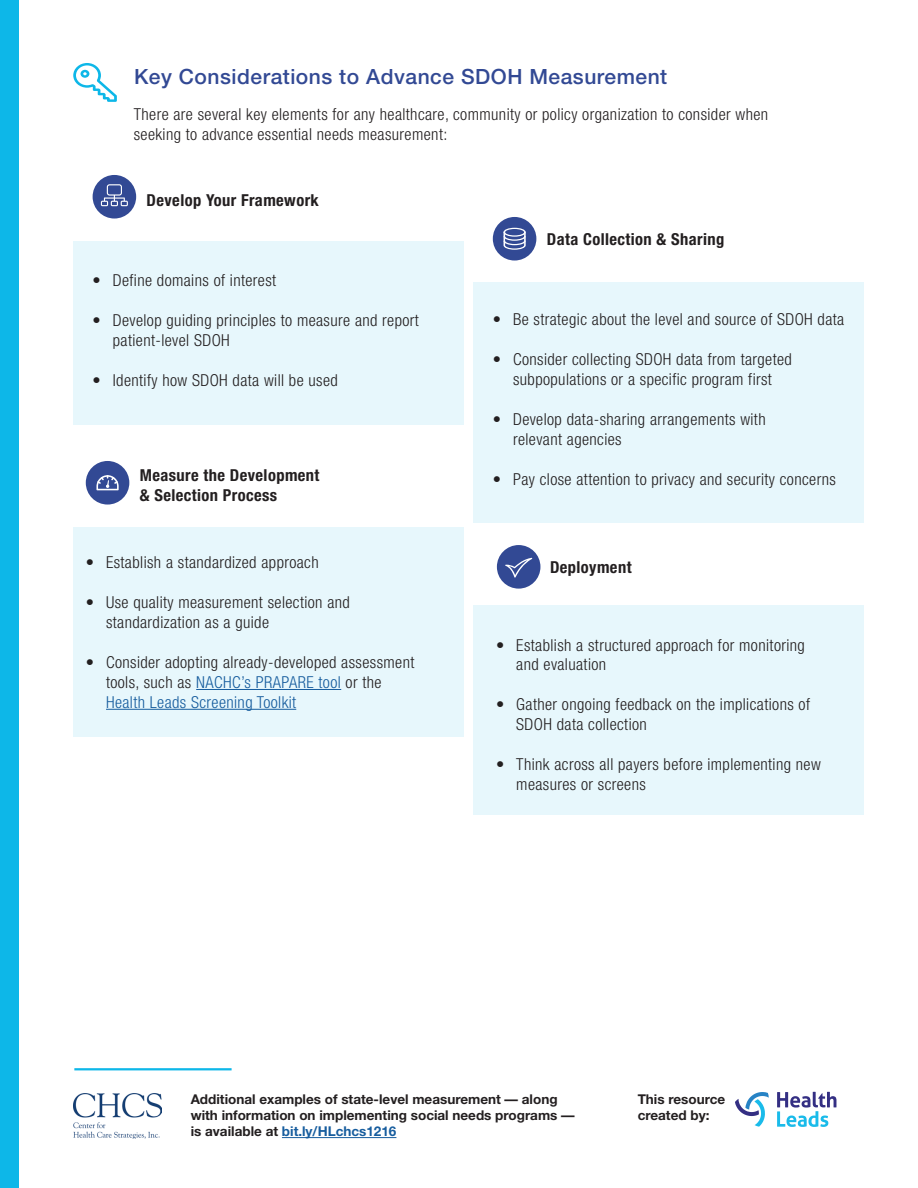
<style>
.page{position:relative;width:918px;height:1188px;background:#fff}
.page>*{position:absolute;margin:0;border:0;box-sizing:border-box;transform-origin:0 0}
.t1{font:500 21px "Helvetica Neue";letter-spacing:.025em;color:#324994}
.t2{font:300 condensed 16.5px/19.8px "Helvetica Neue";letter-spacing:.025em;color:#231f20}
.t3{font:700 condensed 16.5px "Helvetica Neue";letter-spacing:.025em;color:#231f20}
.t4{font:700 13.5px/16.2px "Helvetica Neue";color:#231f20}
.s1{color:#175d9e}
</style>
<div class="page">
<div style="left:474px;top:606px;width:390px;height:209px;background:#e7f7fc"></div>
<div style="left:474px;top:282px;width:390px;height:241px;background:#e7f7fc"></div>
<div style="left:0;top:0;width:19px;height:1188px;background:#0db7e8"></div>
<hr style="left:282px;top:1137px;width:114px;height:1px;background:#175d9e">
<hr style="left:74px;top:1068px;width:158px;height:2px;background:#0db7e8">
<svg style="left:735px;top:1092px;width:34px;height:35px"></svg>
<svg style="left:777px;top:1092px;width:59px;height:35px"></svg>
<div style="left:497px;top:545px;width:43px;height:44px;background:#324994;border-radius:50%"></div>
<div style="left:493px;top:217px;width:43px;height:44px;background:#324994;border-radius:50%"></div>
<img style="left:73px;top:1094px;width:88px;height:44px">
<svg style="left:504px;top:228px;width:22px;height:22px"></svg>
<svg style="left:505px;top:558px;width:27px;height:20px"></svg>
<div style="left:73px;top:527px;width:391px;height:209px;background:#e7f7fc"></div>
<hr style="left:196px;top:689px;width:145px;height:1px;background:#175d9e">
<hr style="left:106px;top:709px;width:190px;height:1px;background:#175d9e">
<div style="left:86px;top:461px;width:43px;height:44px;background:#324994;border-radius:50%"></div>
<svg style="left:96px;top:475px;width:23px;height:15px"></svg>
<div style="left:73px;top:241px;width:391px;height:184px;background:#e7f7fc"></div>
<div style="left:93px;top:175px;width:43px;height:44px;background:#324994;border-radius:50%"></div>
<svg style="left:101px;top:184px;width:27px;height:22px"></svg>
<svg style="left:73px;top:63px;width:44px;height:39px"></svg>
<p class="t1" style="left:134px;top:64px;width:535px">Key Considerations to Advance SDOH Measurement</p>
<p class="t2" style="left:134px;top:105px;width:636px">There are several key elements for any healthcare, community or policy organization to consider when seeking to advance essential needs measurement:</p>
<p class="t3" style="left:147px;top:190px;width:174px">Develop Your Framework</p>
<p class="t2" style="left:93px;top:270px;width:185px">• Define domains of interest</p>
<p class="t2" style="left:113px;top:310px;width:308px;text-indent:-20px">• Develop guiding principles to measure and report patient-level SDOH</p>
<p class="t2" style="left:93px;top:370px;width:247px">• Identify how SDOH data will be used</p>
<p class="t3" style="left:547px;top:229px;width:179px">Data Collection &amp; Sharing</p>
<p class="t2" style="left:493px;top:309px;width:353px">• Be strategic about the level and source of SDOH data</p>
<p class="t2" style="left:493px;top:350px;width:301px;text-align:center">• Consider collecting SDOH data from targeted subpopulations or a specific program first</p>
<p class="t2" style="left:513px;top:409px;width:254px;text-indent:-20px">• Develop data-sharing arrangements with relevant agencies</p>
<p class="t3" style="left:140px;top:465px;width:181px">Measure the Development</p>
<p class="t2" style="left:493px;top:469px;width:345px">• Pay close attention to privacy and security concerns</p>
<p class="t3" style="left:140px;top:485px;width:139px">&amp; Selection Process</p>
<p class="t2" style="left:86px;top:552px;width:234px">• Establish a standardized approach</p>
<p class="t2" style="left:106px;top:592px;width:245px;text-indent:-20px">• Use quality measurement selection and standardization as a guide</p>
<p class="t2" style="left:106px;top:652px;width:310px;text-indent:-20px">• Consider adopting already-developed assessment tools, such as <span class="s1">NACHC’s PRAPARE tool</span> or the<br><span class="s1">Health Leads Screening Toolkit</span></p>
<p class="t3" style="left:550px;top:557px;width:83px">Deployment</p>
<p class="t2" style="left:516px;top:635px;width:290px;text-indent:-20px">• Establish a structured approach for monitoring and evaluation</p>
<p class="t2" style="left:516px;top:695px;width:295px;text-indent:-20px">• Gather ongoing feedback on the implications of<br>SDOH data collection</p>
<p class="t2" style="left:516px;top:754px;width:306px;text-indent:-20px">• Think across all payers before implementing new measures or screens</p>
<p class="t4" style="left:191px;top:1091px;width:386px">Additional examples of state-level measurement — along with information on implementing social needs programs — is available at <span class="s1">bit.ly/HLchcs1216</span></p>
<p class="t4" style="left:638px;top:1091px;width:89px">This resource created by:</p>
</div>
